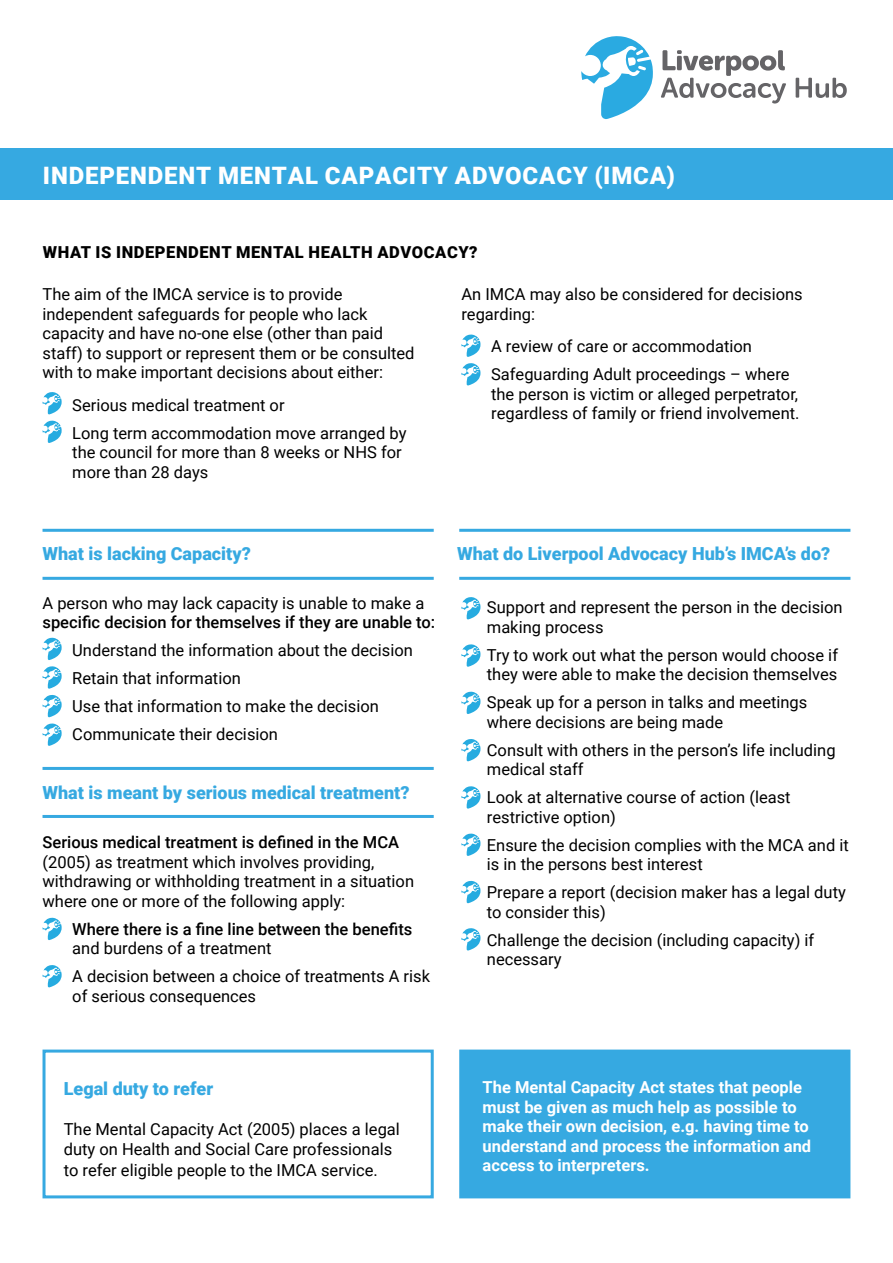
<style>
.page{position:relative;width:893px;height:1263px;background:#fff}
.page>*{position:absolute;margin:0;border:0;box-sizing:border-box;transform-origin:0 0}
.t1{font:900 24px "Roboto";letter-spacing:.035em;color:#fff}
.t2{font:900 18px "Roboto";color:#36a9e1}
.t3{font:16.5px/19.5px "Roboto";color:#000}
.t4{font:700 16.5px/19.5px "Roboto";color:#fff}
.t5{font:500 16.5px "Roboto";color:#000}
.t6{font:900 16.5px "Roboto";letter-spacing:.035em;color:#000}
</style>
<div class="page">
<div style="left:0;top:149px;width:893px;height:51px;background:#36a9e1"></div>
<div style="left:43px;top:1049px;width:391px;height:149px;border:3px solid #36a9e1"></div>
<div style="left:459px;top:1049px;width:391px;height:149px;background:#36a9e1;border:3px solid #36a9e1"></div>
<svg style="left:661px;top:50px;width:125px;height:54px"></svg>
<svg style="left:796px;top:78px;width:51px;height:20px"></svg>
<svg style="left:581px;top:36px;width:72px;height:83px"></svg>
<svg style="left:461px;top:363px;width:19px;height:23px"></svg>
<svg style="left:43px;top:420px;width:19px;height:23px"></svg>
<svg style="left:461px;top:334px;width:19px;height:23px"></svg>
<svg style="left:43px;top:392px;width:19px;height:22px"></svg>
<hr style="left:43px;top:529px;width:391px;height:3px;background:#36a9e1">
<hr style="left:43px;top:767px;width:391px;height:3px;background:#36a9e1">
<hr style="left:459px;top:529px;width:391px;height:3px;background:#36a9e1">
<hr style="left:43px;top:577px;width:391px;height:3px;background:#36a9e1">
<hr style="left:43px;top:815px;width:391px;height:3px;background:#36a9e1">
<hr style="left:459px;top:577px;width:391px;height:3px;background:#36a9e1">
<svg style="left:43px;top:666px;width:19px;height:23px"></svg>
<svg style="left:43px;top:695px;width:19px;height:22px"></svg>
<svg style="left:43px;top:723px;width:19px;height:23px"></svg>
<svg style="left:461px;top:644px;width:19px;height:23px"></svg>
<svg style="left:461px;top:739px;width:19px;height:22px"></svg>
<svg style="left:461px;top:786px;width:19px;height:23px"></svg>
<svg style="left:43px;top:638px;width:19px;height:22px"></svg>
<svg style="left:461px;top:597px;width:19px;height:22px"></svg>
<svg style="left:461px;top:833px;width:19px;height:23px"></svg>
<svg style="left:461px;top:881px;width:19px;height:22px"></svg>
<svg style="left:461px;top:928px;width:19px;height:23px"></svg>
<svg style="left:461px;top:691px;width:19px;height:23px"></svg>
<svg style="left:43px;top:918px;width:19px;height:22px"></svg>
<svg style="left:43px;top:965px;width:19px;height:22px"></svg>
<h1 class="t1" style="left:43px;top:158px;width:634px">INDEPENDENT MENTAL CAPACITY ADVOCACY (IMCA)</h1>
<p class="t6" style="left:43px;top:240px;width:436px">WHAT IS INDEPENDENT MENTAL HEALTH ADVOCACY?</p>
<p class="t3" style="left:43px;top:284px;width:374px">The aim of the IMCA service is to provide independent safeguards for people who lack capacity and have no-one else (other than paid staff) to support or represent them or be consulted with to make important decisions about either:</p>
<p class="t3" style="left:72px;top:390px;width:336px;line-height:28px">Serious medical treatment or<br>Long term accommodation move arranged by</p>
<p class="t3" style="left:72px;top:442px;width:331px">the council for more than 8 weeks or NHS for more than 28 days</p>
<p class="t3" style="left:461px;top:284px;width:343px">An IMCA may also be considered for decisions regarding:</p>
<p class="t3" style="left:491px;top:332px;width:300px;line-height:28px">A review of care or accommodation<br>Safeguarding Adult proceedings – where</p>
<p class="t3" style="left:491px;top:383px;width:310px">the person is victim or alleged perpetrator, regardless of family or friend involvement.</p>
<p class="t2" style="left:43px;top:541px;width:210px">What is lacking Capacity?</p>
<p class="t3" style="left:43px;top:593px;width:383px">A person who may lack capacity is unable to make a</p>
<p class="t5" style="left:43px;top:611px;width:394px">specific decision for themselves if they are unable to:</p>
<p class="t3" style="left:72px;top:636px;width:342px;line-height:28px">Understand the information about the decision Retain that information<br>Use that information to make the decision Communicate their decision</p>
<p class="t2" style="left:43px;top:780px;width:369px">What is meant by serious medical treatment?</p>
<p class="t5" style="left:43px;top:831px;width:358px">Serious medical treatment is defined in the MCA</p>
<p class="t3" style="left:43px;top:852px;width:373px">(2005) as treatment which involves providing, withdrawing or withholding treatment in a situation where one or more of the following apply:</p>
<p class="t5" style="left:72px;top:917px;width:342px">Where there is a fine line between the benefits</p>
<p class="t3" style="left:72px;top:934px;width:359px;line-height:28px">and burdens of a treatment<br>A decision between a choice of treatments A risk</p>
<p class="t3" style="left:72px;top:986px;width:185px">of serious consequences</p>
<p class="t2" style="left:457px;top:541px;width:375px">What do Liverpool Advocacy Hub’s IMCA’s do?</p>
<p class="t3" style="left:487px;top:597px;width:357px">Support and represent the person in the decision making process</p>
<p class="t3" style="left:487px;top:645px;width:353px">Try to work out what the person would choose if they were able to make the decision themselves</p>
<p class="t3" style="left:487px;top:692px;width:322px">Speak up for a person in talks and meetings where decisions are being made</p>
<p class="t3" style="left:487px;top:740px;width:350px">Consult with others in the person’s life including medical staff</p>
<p class="t3" style="left:487px;top:787px;width:305px">Look at alternative course of action (least restrictive option)</p>
<p class="t3" style="left:487px;top:835px;width:363px">Ensure the decision complies with the MCA and it is in the persons best interest</p>
<p class="t3" style="left:487px;top:882px;width:360px">Prepare a report (decision maker has a legal duty to consider this)</p>
<p class="t3" style="left:487px;top:930px;width:329px">Challenge the decision (including capacity) if necessary</p>
<p class="t2" style="left:64px;top:1076px;width:151px">Legal duty to refer</p>
<p class="t3" style="left:64px;top:1119px;width:338px">The Mental Capacity Act (2005) places a legal duty on Health and Social Care professionals</p>
<p class="t3" style="left:64px;top:1159px;width:315px">to refer eligible people to the IMCA service.</p>
<p class="t4" style="left:483px;top:1077px;width:330px">The Mental Capacity Act states that people must be given as much help as possible to make their own decision, e.g. having time to understand and process the information and access to interpreters.</p>
</div>
